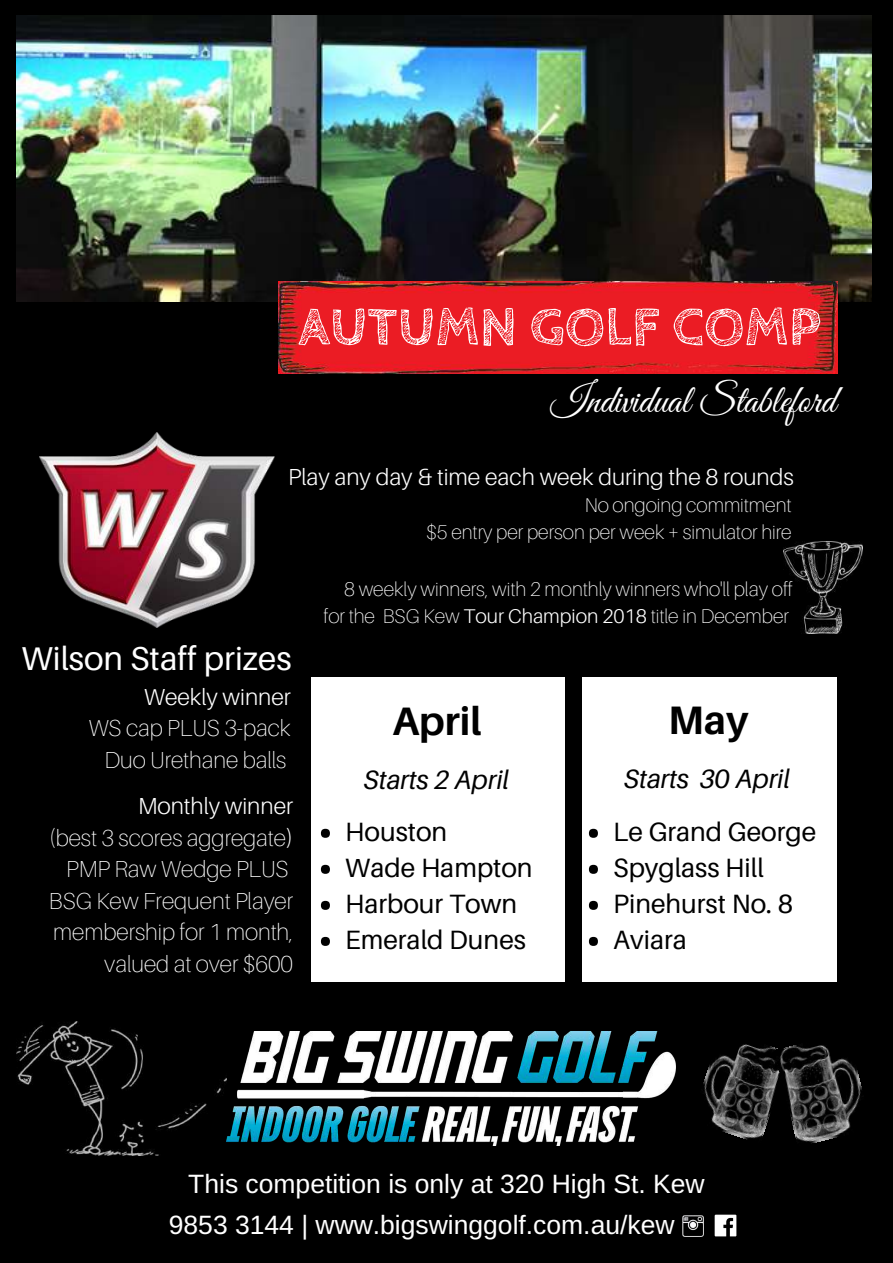
<style>
.page{position:relative;width:893px;height:1263px;background:#000}
.page>*{position:absolute;margin:0;border:0;box-sizing:border-box;transform-origin:0 0}
.t1{font:700 56.25px "Cabin Sketch";color:#fff}
.t2{font:39.75px "Great Vibes";color:#fff}
.t3{font:700 39.75px "Aileron";color:#000}
.t4{font:33.15px "Aileron";color:#fff}
.t5{font:26.55px/36px "Aileron";color:#000}
.t6{font:26.55px "Arimo";color:#fff}
.t7{font:italic 26.55px "Aileron";color:#000}
.t8{font:100 23.25px/31.5px "Aileron";color:#fff;text-align:right}
.t9{font:300 23.25px "Aileron";color:#fff}
.t10{font:100 19.8px/27px "Aileron";color:#fff;text-align:right}
.s1{font-weight:300}
</style>
<div class="page">
<img style="left:17px;top:1021px;width:209px;height:134px">
<img style="left:226px;top:1031px;width:450px;height:114px">
<img style="left:682px;top:1215px;width:22px;height:22px">
<img style="left:714px;top:1214px;width:23px;height:23px">
<img style="left:784px;top:542px;width:78px;height:92px">
<div style="left:311px;top:678px;width:526px;height:304px;background:#fff"></div>
<img style="left:17px;top:16px;width:854px;height:286px">
<img style="left:278px;top:281px;width:560px;height:93px">
<div style="left:321px;top:829px;width:9px;height:9px;background:#000;border-radius:50%"></div>
<div style="left:321px;top:865px;width:9px;height:9px;background:#000;border-radius:50%"></div>
<div style="left:321px;top:901px;width:9px;height:9px;background:#000;border-radius:50%"></div>
<div style="left:321px;top:937px;width:9px;height:9px;background:#000;border-radius:50%"></div>
<div style="left:589px;top:829px;width:9px;height:9px;background:#000;border-radius:50%"></div>
<div style="left:589px;top:865px;width:9px;height:9px;background:#000;border-radius:50%"></div>
<div style="left:589px;top:901px;width:9px;height:9px;background:#000;border-radius:50%"></div>
<div style="left:589px;top:937px;width:9px;height:9px;background:#000;border-radius:50%"></div>
<img style="left:39px;top:432px;width:236px;height:195px">
<div style="left:565px;top:652px;width:17px;height:351px;background:#000"></div>
<img style="left:703px;top:1044px;width:72px;height:96px">
<img style="left:775px;top:1045px;width:87px;height:99px">
<h1 class="t1" style="left:298px;top:295px;width:524px">AUTUMN GOLF COMP</h1>
<h2 class="t2" style="left:551px;top:378px;width:287px">Individual Stableford</h2>
<p class="t9" style="left:288px;top:463px;width:507px">Play any day &amp; time each week during the 8 rounds</p>
<p class="t10" style="left:585px;top:491px;width:208px">No ongoing commitment</p>
<p class="t10" style="left:426px;top:519px;width:367px">$5 entry per person per week + simulator hire</p>
<h3 class="t4" style="left:21px;top:638px;width:272px">Wilson Staff prizes</h3>
<p class="t9" style="left:144px;top:682px;width:148px">Weekly winner</p>
<p class="t8" style="left:89px;top:712px;width:204px;text-align:center">WS cap PLUS 3-pack<br>Duo Urethane balls</p>
<p class="t8" style="left:49px;top:790px;width:246px"><span class="s1">Monthly winner<br></span>(best 3 scores aggregate<span class="s1">)<br></span>PMP Raw Wedge PLUS<br>BSG Kew Frequent Player membership for 1 month, valued at over $600</p>
<p class="t10" style="left:324px;top:575px;width:471px">8 weekly winners, with 2 monthly winners who'll play off for the BSG Kew <span class="s1">Tour Champion 2018</span> title in December</p>
<h2 class="t3" style="left:392px;top:697px;width:91px">April</h2>
<h2 class="t3" style="left:668px;top:696px;width:82px">May</h2>
<h3 class="t7" style="left:364px;top:764px;width:147px">Starts 2 April</h3>
<h3 class="t7" style="left:624px;top:762px;width:167px">Starts 30 April</h3>
<h3 class="t5" style="left:345px;top:813px;width:189px">Houston<br>Wade Hampton<br>Harbour Town<br>Emerald Dunes</h3>
<h3 class="t5" style="left:613px;top:813px;width:205px">Le Grand George<br>Spyglass Hill<br>Pinehurst No. 8<br>Aviara</h3>
<h3 class="t6" style="left:188px;top:1168px;width:518px">This competition is only at 320 High St. Kew</h3>
<h3 class="t6" style="left:169px;top:1210px;width:507px">9853 3144 | www.bigswinggolf.com.au/kew</h3>
</div>
